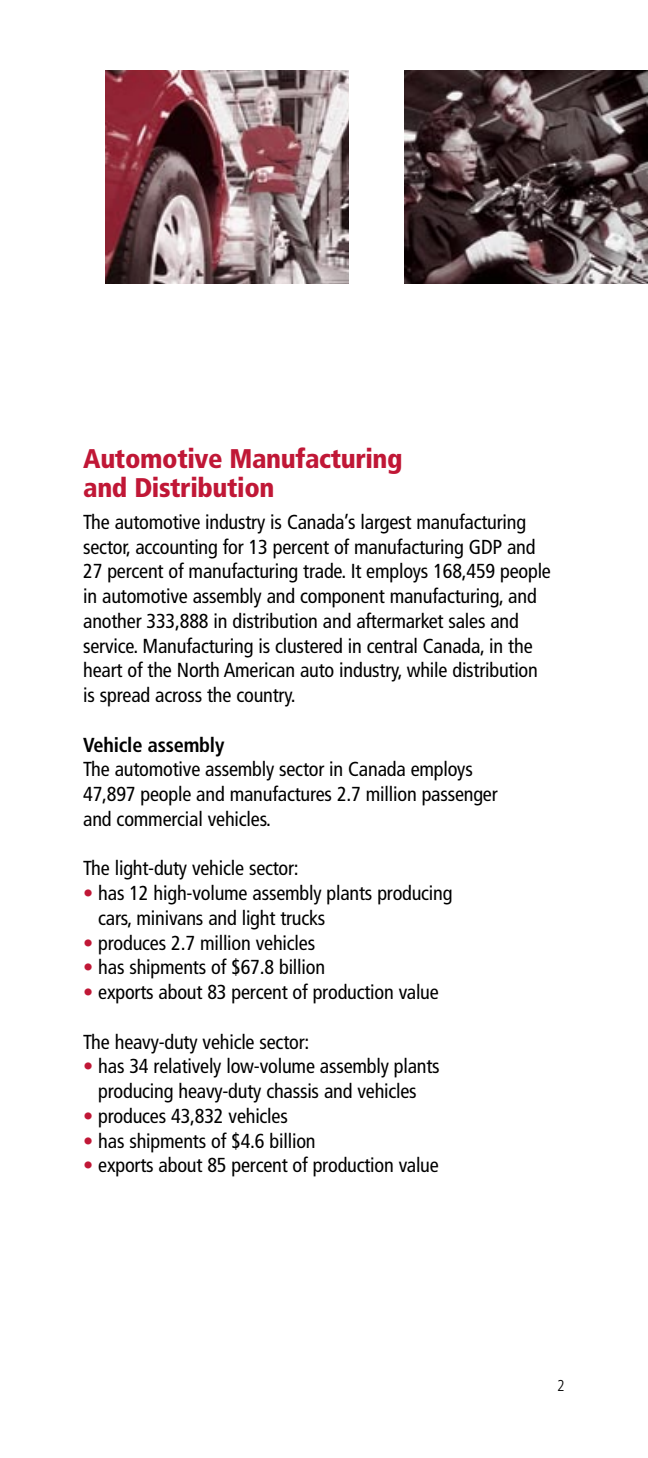
<style>
.page{position:relative;width:648px;height:1458px;background:#fff}
.page>*{position:absolute;margin:0;border:0;box-sizing:border-box;transform-origin:0 0}
.Red_Section_Heads{font:900 condensed 27px/29.2px "Frutiger";letter-spacing:-.015em;color:#c01736}
.Reg_Text{font:condensed 20.25px/24.8px "Frutiger";letter-spacing:-.01em;color:#000}
.Reg_Text-2{font:700 condensed 20.25px "Frutiger";letter-spacing:-.01em;color:#000}
.t1{font:300 condensed 15.75px "Frutiger";color:#000}
.s1{color:#c01736}
</style>
<div class="page">
<img style="left:405px;top:71px;width:243px;height:213px">
<img style="left:106px;top:71px;width:243px;height:212px">
<p class="Red_Section_Heads" style="left:83px;top:444px;width:321px">Automotive Manufacturing and Distribution</p>
<p class="Reg_Text" style="left:83px;top:510px;width:469px">The automotive industry is Canada’s largest manufacturing sector, accounting for 13 percent of manufacturing GDP and 27 percent of manufacturing trade. It employs 168,459 people in automotive assembly and component manufacturing, and another 333,888 in distribution and aftermarket sales and service. Manufacturing is clustered in central Canada, in the heart of the North American auto industry, while distribution is spread across the country.</p>
<p class="Reg_Text-2" style="left:83px;top:733px;width:143px">Vehicle assembly</p>
<p class="Reg_Text" style="left:83px;top:757px;width:416px">The automotive assembly sector in Canada employs<br>47,897 people and manufactures 2.7 million passenger and commercial vehicles.</p>
<p class="Reg_Text" style="left:83px;top:856px;width:217px">The light-duty vehicle sector:</p>
<p class="Reg_Text" style="left:98px;top:881px;width:356px;text-indent:-15px"><span class="s1">•</span> has 12 high-volume assembly plants producing cars, minivans and light trucks</p>
<p class="Reg_Text" style="left:83px;top:930px;width:233px"><span class="s1">•</span> produces 2.7 million vehicles</p>
<p class="Reg_Text" style="left:83px;top:955px;width:243px"><span class="s1">•</span> has shipments of $67.8 billion</p>
<p class="Reg_Text" style="left:83px;top:980px;width:357px"><span class="s1">•</span> exports about 83 percent of production value</p>
<p class="Reg_Text" style="left:83px;top:1029px;width:228px">The heavy-duty vehicle sector:</p>
<p class="Reg_Text" style="left:83px;top:1054px;width:358px;text-align:center"><span class="s1">•</span> has 34 relatively low-volume assembly plants producing heavy-duty chassis and vehicles</p>
<p class="Reg_Text" style="left:83px;top:1104px;width:206px"><span class="s1">•</span> produces 43,832 vehicles</p>
<p class="Reg_Text" style="left:83px;top:1128px;width:234px"><span class="s1">•</span> has shipments of $4.6 billion</p>
<p class="Reg_Text" style="left:83px;top:1153px;width:357px"><span class="s1">•</span> exports about 85 percent of production value</p>
<p class="t1" style="left:557px;top:1377px;width:9px">2</p>
</div>
